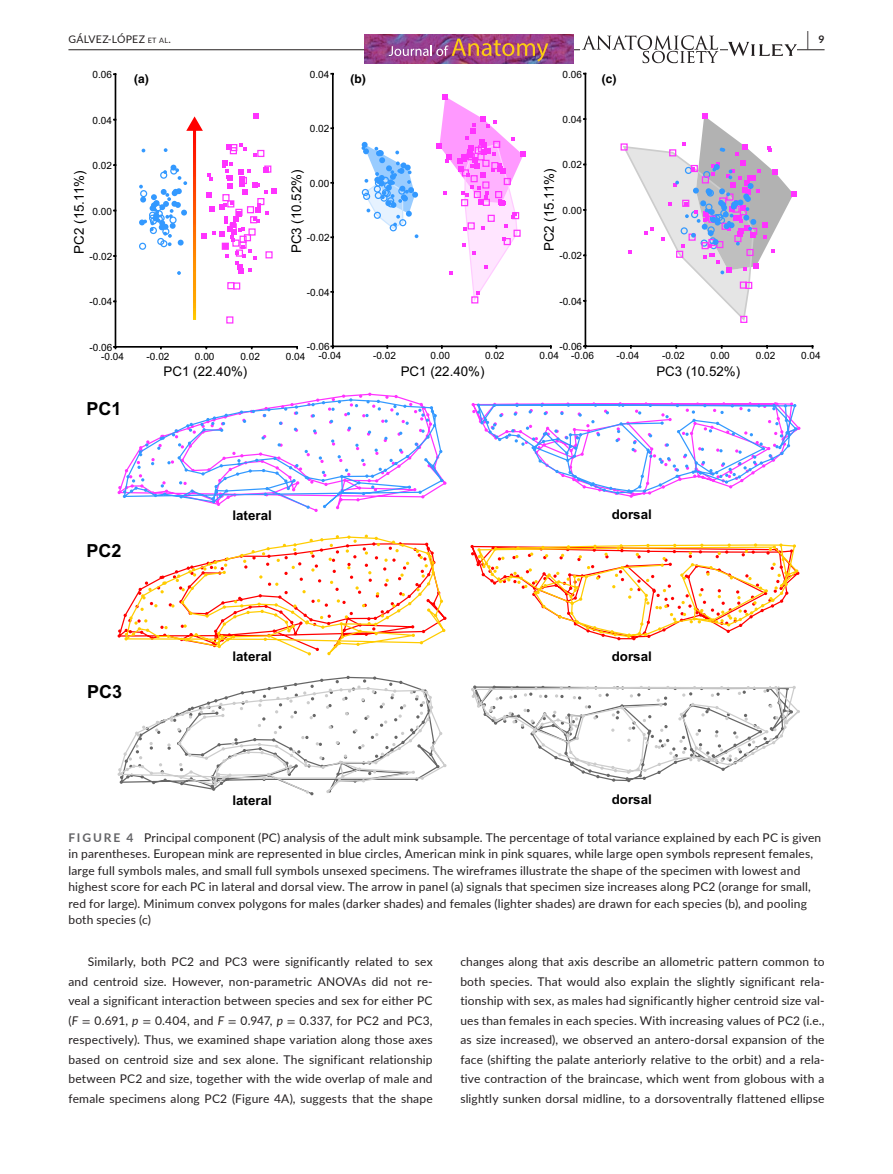
<style>
.page{position:relative;width:893px;height:1174px;background:#fff}
.page>*{position:absolute;margin:0;border:0;box-sizing:border-box;transform-origin:0 0}
.t1{font:700 19.5px "Lato";color:#231f20;scale:.43 1}
.t2{font:700 18px "Arial";color:#000}
.t3{font:13.35px "Arial";color:#000}
.t4{font:700 13.35px "Arial";color:#000}
.t5{font:12px/19.5px "Lato";letter-spacing:.015em;color:#231f20;text-align:justify}
.t6{font:700 12px "Helvetica";color:#000}
.t7{font:10.5px "Lato";letter-spacing:.025em;color:#231f20}
.t8{font:10.05px "Arial";color:#000}
.s1{font-size:7.35px}
.s2{font-weight:700;color:#636366}
.s3{font-style:italic}
.s4{font-family:"STIX"}
</style>
<div class="page">
<hr style="left:68px;top:49px;width:756px;height:1px;background:#231f20">
<img style="left:364px;top:34px;width:209px;height:30px">
<img style="left:389px;top:39px;width:159px;height:22px">
<img style="left:581px;top:35px;width:139px;height:29px">
<svg style="left:728px;top:42px;width:69px;height:14px"></svg>
<svg style="left:113px;top:73px;width:185px;height:277px"></svg>
<svg style="left:330px;top:72px;width:222px;height:277px"></svg>
<svg style="left:583px;top:72px;width:231px;height:277px"></svg>
<svg style="left:622px;top:113px;width:174px;height:210px"></svg>
<svg style="left:138px;top:113px;width:139px;height:211px"></svg>
<svg style="left:117px;top:393px;width:330px;height:119px"></svg>
<svg style="left:471px;top:402px;width:330px;height:96px"></svg>
<svg style="left:117px;top:534px;width:330px;height:121px"></svg>
<svg style="left:470px;top:543px;width:330px;height:97px"></svg>
<svg style="left:117px;top:676px;width:330px;height:119px"></svg>
<svg style="left:471px;top:685px;width:329px;height:97px"></svg>
<p class="t7" style="left:68px;top:33px;width:104px">GÁLVEZ- LÓPEZ <span class="s1">Et aL</span>.</p>
<h1 class="t1" style="left:807px;top:31px;width:43px">| <sup>9</sup></h1>
<p class="t8" style="left:92px;top:71px;width:21px">0.06</p>
<p class="t8" style="left:562px;top:70px;width:21px">0.06</p>
<p class="t8" style="left:310px;top:70px;width:21px">0.04</p>
<p class="t6" style="left:134px;top:74px;width:16px">(a)</p>
<p class="t6" style="left:350px;top:74px;width:17px">(b)</p>
<p class="t6" style="left:602px;top:74px;width:16px">(c)</p>
<p class="t8" style="left:92px;top:116px;width:21px">0.04</p>
<p class="t8" style="left:310px;top:125px;width:21px">0.02</p>
<p class="t8" style="left:562px;top:116px;width:21px">0.04</p>
<p class="t8" style="left:92px;top:162px;width:21px">0.02</p>
<p class="t3" style="left:74px;top:253px;width:84px;rotate:-90deg">PC2 (15.11%)</p>
<p class="t8" style="left:92px;top:207px;width:21px">0.00</p>
<p class="t8" style="left:89px;top:253px;width:24px">-0.02</p>
<p class="t3" style="left:291px;top:253px;width:85px;rotate:-90deg">PC3 (10.52%)</p>
<p class="t8" style="left:310px;top:179px;width:21px">0.00</p>
<p class="t8" style="left:307px;top:234px;width:24px">-0.02</p>
<p class="t8" style="left:562px;top:161px;width:21px">0.02</p>
<p class="t3" style="left:544px;top:251px;width:84px;rotate:-90deg">PC2 (15.11%)</p>
<p class="t8" style="left:562px;top:207px;width:21px">0.00</p>
<p class="t8" style="left:559px;top:252px;width:24px">-0.02</p>
<p class="t8" style="left:89px;top:298px;width:24px">-0.04</p>
<p class="t8" style="left:307px;top:288px;width:24px">-0.04</p>
<p class="t8" style="left:559px;top:297px;width:24px">-0.04</p>
<p class="t8" style="left:559px;top:343px;width:24px">-0.06</p>
<p class="t8" style="left:307px;top:343px;width:24px">-0.06</p>
<p class="t8" style="left:89px;top:343px;width:24px">-0.06</p>
<p class="t8" style="left:571px;top:352px;width:24px">-0.06</p>
<p class="t8" style="left:617px;top:352px;width:24px">-0.04</p>
<p class="t8" style="left:662px;top:352px;width:24px">-0.02</p>
<p class="t8" style="left:710px;top:352px;width:21px">0.00</p>
<p class="t8" style="left:756px;top:352px;width:21px">0.02</p>
<p class="t8" style="left:801px;top:352px;width:21px">0.04</p>
<p class="t3" style="left:656px;top:366px;width:85px">PC3 (10.52%)</p>
<p class="t8" style="left:319px;top:352px;width:24px">-0.04</p>
<p class="t8" style="left:373px;top:352px;width:24px">-0.02</p>
<p class="t8" style="left:430px;top:352px;width:21px">0.00</p>
<p class="t8" style="left:485px;top:352px;width:21px">0.02</p>
<p class="t8" style="left:539px;top:352px;width:21px">0.04</p>
<p class="t3" style="left:401px;top:366px;width:85px">PC1 (22.40%)</p>
<p class="t8" style="left:101px;top:352px;width:24px">-0.04</p>
<p class="t8" style="left:147px;top:352px;width:24px">-0.02</p>
<p class="t8" style="left:195px;top:352px;width:21px">0.00</p>
<p class="t8" style="left:240px;top:352px;width:21px">0.02</p>
<p class="t8" style="left:286px;top:352px;width:21px">0.04</p>
<p class="t3" style="left:164px;top:367px;width:85px">PC1 (22.40%)</p>
<h2 class="t2" style="left:86px;top:398px;width:37px">PC1</h2>
<h2 class="t2" style="left:86px;top:540px;width:37px">PC2</h2>
<h2 class="t2" style="left:87px;top:681px;width:37px">PC3</h2>
<p class="t4" style="left:232px;top:507px;width:41px">lateral</p>
<p class="t4" style="left:232px;top:649px;width:41px">lateral</p>
<p class="t4" style="left:232px;top:792px;width:41px">lateral</p>
<p class="t4" style="left:612px;top:506px;width:42px">dorsal</p>
<p class="t4" style="left:612px;top:648px;width:42px">dorsal</p>
<p class="t4" style="left:612px;top:791px;width:42px">dorsal</p>
<p class="t5" style="left:68px;top:828px;width:754px;line-height:16.5px;text-align:left"><span class="s2">FIGURE 4</span> Principal component (PC) analysis of the adult mink subsample. The percentage of total variance explained by each PC is given in parentheses. European mink are represented in blue circles, American mink in pink squares, while large open symbols represent females, large full symbols males, and small full symbols unsexed specimens. The wireframes illustrate the shape of the specimen with lowest and highest score for each PC in lateral and dorsal view. The arrow in panel (a) signals that specimen size increases along PC2 (orange for small, red for large). Minimum convex polygons for males (darker shades) and females (lighter shades) are drawn for each species (b), and pooling both species (c)</p>
<p class="t5" style="left:68px;top:951px;width:366px;text-indent:19px">Similarly, both PC2 and PC3 were significantly related to sex and centroid size. However, non- parametric ANOVAs did not re&shy;veal a significant interaction between species and sex for either PC (<span class="s3">F</span> <span class="s4">=</span> 0.691, <span class="s3">p</span> <span class="s4">=</span> 0.404, and <span class="s3">F</span> <span class="s4">=</span> 0.947, <span class="s3">p</span> <span class="s4">=</span> 0.337, for PC2 and PC3, respectively). Thus, we examined shape variation along those axes based on centroid size and sex alone. The significant relationship between PC2 and size, together with the wide overlap of male and female specimens along PC2 (Figure 4A), suggests that the shape</p>
<p class="t5" style="left:460px;top:951px;width:366px">changes along that axis describe an allometric pattern common to both species. That would also explain the slightly significant rela&shy;tionship with sex, as males had significantly higher centroid size val&shy;ues than females in each species. With increasing values of PC2 (i.e., as size increased), we observed an antero- dorsal expansion of the face (shifting the palate anteriorly relative to the orbit) and a rela&shy;tive contraction of the braincase, which went from globous with a slightly sunken dorsal midline, to a dorsoventrally flattened ellipse</p>
</div>
